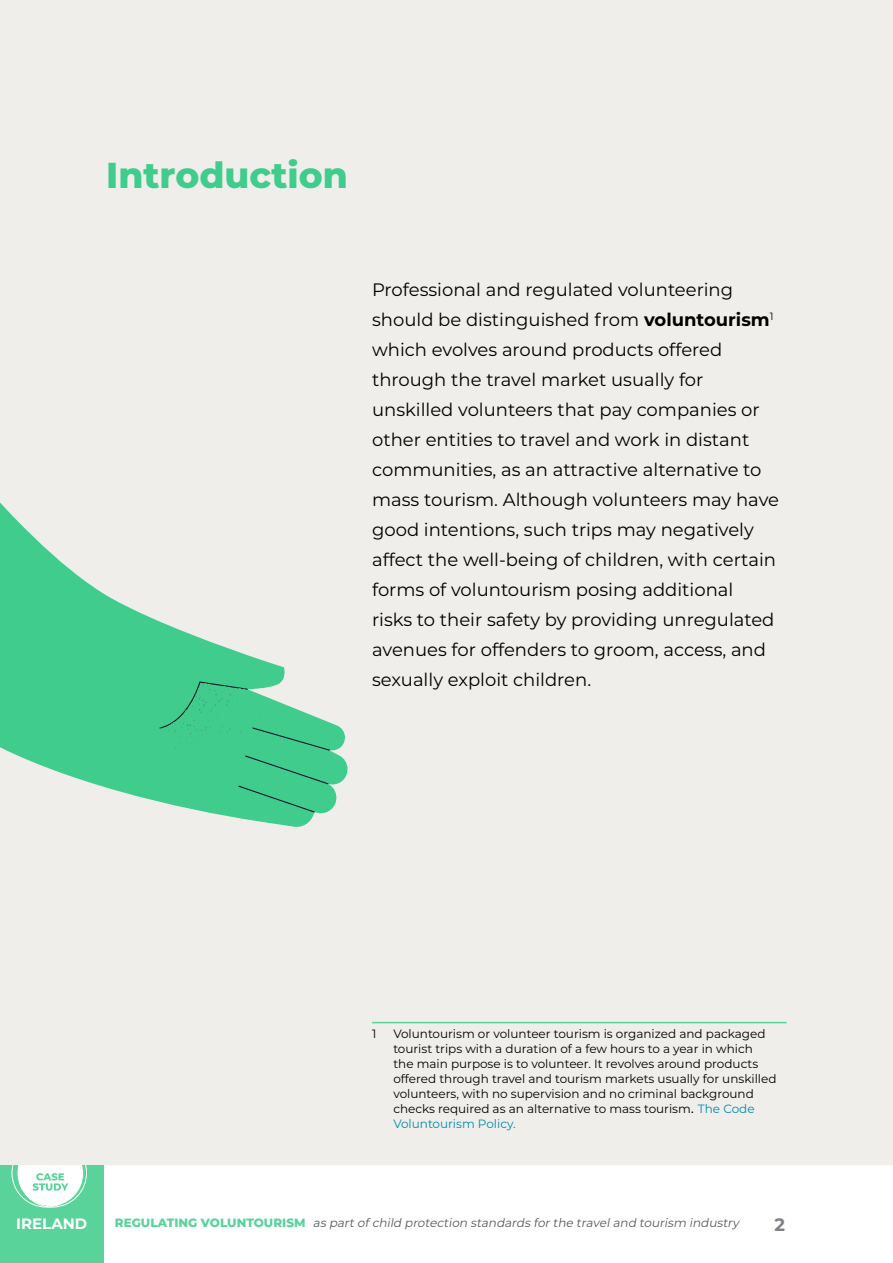
<style>
.page{position:relative;width:893px;height:1263px;background:#fff}
.page>*{position:absolute;margin:0;border:0;box-sizing:border-box;transform-origin:0 0}
.t1{font:800 36px "Montserrat";color:#40cc8c}
.t2{font:18px/30px "Montserrat";color:#000}
.t3{font:700 18px "Montserrat";color:#808285}
.t4{font:700 15px "Montserrat";color:#fff}
.t5{font:12px/15px "Montserrat";color:#000}
.t6{font:italic 12px "Montserrat";color:#58595b}
.s1{font-weight:700}
.s2{font-size:15px}
.s3{color:#018cab}
.s4{font-weight:800;font-style:normal;color:#59d39a}
</style>
<div class="page">
<div style="left:0;top:1165px;width:104px;height:98px;background:#59d39a"></div>
<svg style="left:11px;top:1165px;width:76px;height:43px"></svg>
<div style="left:0;top:0;width:893px;height:1165px;background:#f0eeea"></div>
<svg style="left:0;top:502px;width:348px;height:325px"></svg>
<svg style="left:159px;top:681px;width:171px;height:131px;background:#50cc93"></svg>
<img style="left:169px;top:710px;width:17px;height:16px">
<img style="left:202px;top:683px;width:44px;height:10px">
<hr style="left:372px;top:1022px;width:415px;height:1px;background:#59d39a">
<h1 class="t1" style="left:106px;top:149px;width:243px">Introduction</h1>
<p class="t2" style="left:372px;top:274px;width:408px">Professional and regulated volunteering should be distinguished from <span class="s1">voluntourism</span><sup>1 </sup>which evolves around products offered through the travel market usually for unskilled volunteers that pay companies or other entities to travel and work in distant communities, as an attractive alternative to mass tourism. Although volunteers may have good intentions, such trips may negatively affect the well-being of children, with certain forms of voluntourism posing additional<br>risks to their safety by providing unregulated avenues for offenders to groom, access, and sexually exploit children.</p>
<p class="t5" style="left:372px;top:1025px;width:6px">1</p>
<p class="t5" style="left:393px;top:1025px;width:385px">Voluntourism or volunteer tourism is organized and packaged tourist trips with a duration of a few hours to a year in which<br>the main purpose is to volunteer. It revolves around products offered through travel and tourism markets usually for unskilled volunteers, with no supervision and no criminal background checks required as an alternative to mass tourism<span class="s2">.</span> <span class="s3">The Code Voluntourism Policy.</span></p>
<p class="t4" style="left:16px;top:1213px;width:73px">IRELAND</p>
<p class="t6" style="left:115px;top:1214px;width:626px"><span class="s4">R E G U LAT I N G VO LU N TO U R I S M</span> as partofchild protection standards forthe traveland tourism industry</p>
<p class="t3" style="left:774px;top:1212px;width:12px">2</p>
</div>
